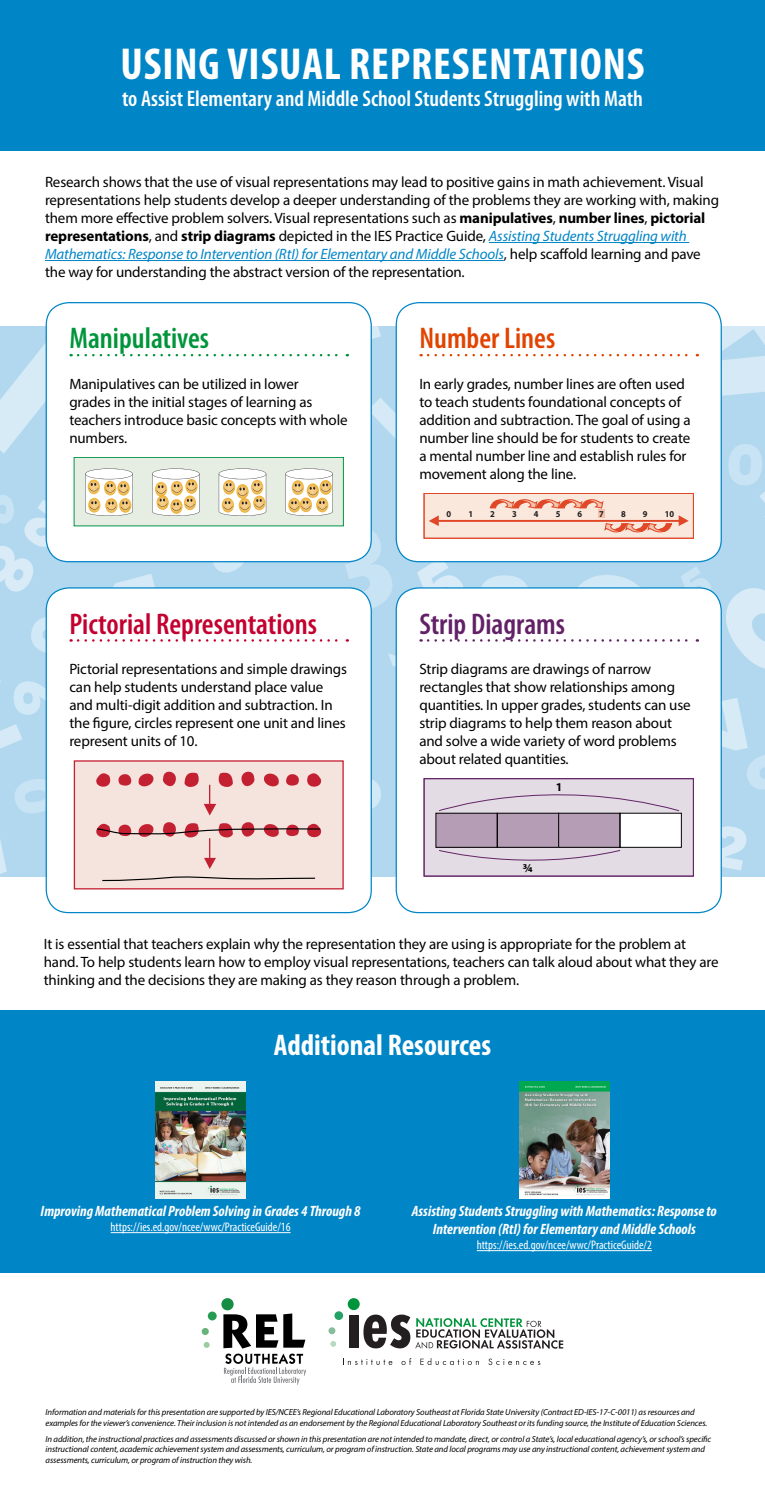
<style>
.page{position:relative;width:765px;height:1508px;background:#fff}
.page>*{position:absolute;margin:0;border:0;box-sizing:border-box;transform-origin:0 0}
.t1{font:700 condensed 45px "Myriad Pro";letter-spacing:.02em;color:#fff}
.t2{font:600 condensed 30px "Myriad Pro";color:#c3002f}
.t3{font:700 condensed 30px "Myriad Pro";color:#fff}
.t4{font:600 condensed 30px "Myriad Pro";color:#00953a}
.t5{font:600 condensed 30px "Myriad Pro";color:#622066}
.t6{font:600 condensed 30px "Myriad Pro";color:#e24301}
.t7{font:600 condensed 22.5px "Myriad Pro";color:#fff}
.t8{font:15px/18px "Myriad Pro";letter-spacing:-.01em;color:#000}
.t9{font:italic 700 condensed 15px/18px "Myriad Pro";color:#fff;text-align:center}
.t10{font:condensed 12.5px "Myriad Pro";color:#fff}
.t11{font:700 11.88px "Myriad Pro";color:#000}
.t12{font:700 9px "Myriad Pro";color:#231f20;scale:.94 1}
.t13{font:italic 8.75px/10.5px "Myriad Pro";letter-spacing:-.01em;color:#000}
.s1{font-weight:700}
.s2{font-style:italic;color:#0085c7}
</style>
<div class="page">
<div style="left:0;top:0;width:765px;height:151px;background:#0085c7"></div>
<hr style="left:489px;top:242px;width:200px;height:1px;background:#0085c7">
<hr style="left:45px;top:260px;width:459px;height:1px;background:#0085c7">
<img style="left:0;top:326px;width:765px;height:550px">
<div style="left:46px;top:303px;width:325px;height:259px;background:#fff;border-radius:22px"></div>
<svg style="left:78px;top:354px;width:270px;height:2px"></svg>
<div style="left:74px;top:457px;width:269px;height:69px;background:#e6ede3"></div>
<div style="left:74px;top:457px;width:270px;height:69px;border:1px solid #039547"></div>
<svg style="left:152px;top:468px;width:48px;height:48px;background:#e9d9b9"></svg>
<svg style="left:219px;top:468px;width:47px;height:48px;background:#ebdaba"></svg>
<svg style="left:285px;top:468px;width:48px;height:48px;background:#e9d9b9"></svg>
<svg style="left:85px;top:468px;width:48px;height:48px;background:#e9d9b9"></svg>
<div style="left:46px;top:302px;width:326px;height:260px;border:1px solid #0085c7;border-radius:22px"></div>
<div style="left:396px;top:303px;width:325px;height:259px;background:#fff;border-radius:22px"></div>
<svg style="left:428px;top:354px;width:270px;height:2px"></svg>
<div style="left:424px;top:493px;width:269px;height:45px;background:#fbe8dd"></div>
<div style="left:599px;top:509px;width:6px;height:9px;background:#f4c2aa"></div>
<hr style="left:438px;top:520px;width:243px;height:2px;background:#e04726">
<svg style="left:429px;top:515px;width:10px;height:11px"></svg>
<svg style="left:679px;top:515px;width:10px;height:11px"></svg>
<svg style="left:490px;top:499px;width:113px;height:9px"></svg>
<svg style="left:605px;top:523px;width:67px;height:10px"></svg>
<div style="left:424px;top:493px;width:270px;height:46px;border:1px solid #e04726"></div>
<div style="left:396px;top:302px;width:326px;height:260px;border:1px solid #0085c7;border-radius:22px"></div>
<div style="left:46px;top:588px;width:325px;height:325px;background:#fff;border-radius:23px"></div>
<svg style="left:78px;top:639px;width:270px;height:3px"></svg>
<div style="left:74px;top:761px;width:269px;height:128px;background:#f5e3dd"></div>
<div style="left:74px;top:760px;width:270px;height:129px;border:1px solid #c32032"></div>
<svg style="left:102px;top:876px;width:214px;height:6px"></svg>
<svg style="left:96px;top:771px;width:226px;height:98px"></svg>
<div style="left:46px;top:587px;width:326px;height:326px;border:1px solid #0085c7;border-radius:23px"></div>
<div style="left:396px;top:588px;width:325px;height:325px;background:#fff;border-radius:23px"></div>
<svg style="left:428px;top:639px;width:270px;height:3px"></svg>
<div style="left:424px;top:779px;width:269px;height:97px;background:#e3dce4"></div>
<div style="left:424px;top:778px;width:270px;height:98px;border:1px solid #622466"></div>
<div style="left:497px;top:813px;width:62px;height:34px;background:#b59db6"></div>
<div style="left:436px;top:813px;width:61px;height:34px;background:#b59db6"></div>
<div style="left:497px;top:813px;width:62px;height:35px;border:1px solid #000"></div>
<div style="left:436px;top:813px;width:62px;height:35px;border:1px solid #000"></div>
<div style="left:620px;top:813px;width:62px;height:34px;background:#fff"></div>
<div style="left:559px;top:813px;width:61px;height:34px;background:#b59db6"></div>
<div style="left:558px;top:813px;width:62px;height:35px;border:1px solid #000"></div>
<div style="left:620px;top:813px;width:62px;height:35px;border:1px solid #000"></div>
<svg style="left:438px;top:778px;width:242px;height:33px"></svg>
<svg style="left:439px;top:850px;width:182px;height:11px"></svg>
<div style="left:396px;top:587px;width:326px;height:326px;border:1px solid #0085c7;border-radius:23px"></div>
<div style="left:0;top:1010px;width:765px;height:263px;background:#0085c7"></div>
<hr style="left:111px;top:1232px;width:180px;height:1px;background:#fff">
<img style="left:156px;top:1081px;width:90px;height:117px">
<hr style="left:477px;top:1250px;width:175px;height:1px;background:#fff">
<img style="left:519px;top:1081px;width:90px;height:117px">
<div style="left:208px;top:1311px;width:9px;height:9px;background:#249d52;border-radius:50%"></div>
<div style="left:202px;top:1328px;width:7px;height:7px;background:#67b47a;border-radius:50%"></div>
<svg style="left:204px;top:1342px;width:6px;height:6px"></svg>
<div style="left:221px;top:1298px;width:13px;height:12px;background:#168d45;border-radius:50%"></div>
<svg style="left:223px;top:1313px;width:83px;height:71px"></svg>
<div style="left:334px;top:1311px;width:9px;height:9px;background:#24a265;border-radius:50%"></div>
<div style="left:328px;top:1327px;width:7px;height:7px;background:#86bd9c;border-radius:50%"></div>
<svg style="left:330px;top:1341px;width:6px;height:6px"></svg>
<div style="left:348px;top:1298px;width:12px;height:12px;background:#00943c;border-radius:50%"></div>
<div style="left:349px;top:1315px;width:10px;height:33px;background:#231f20"></div>
<svg style="left:363px;top:1314px;width:200px;height:35px"></svg>
<svg style="left:343px;top:1359px;width:49px;height:6px"></svg>
<svg style="left:401px;top:1358px;width:10px;height:7px"></svg>
<svg style="left:420px;top:1358px;width:59px;height:7px"></svg>
<svg style="left:488px;top:1358px;width:52px;height:7px"></svg>
<h1 class="t1" style="left:120px;top:36px;width:526px">USING VISUAL REPRESENTATIONS</h1>
<h3 class="t7" style="left:122px;top:84px;width:522px">to Assist Elementary and Middle School Students Struggling with Math</h3>
<p class="t8" style="left:45px;top:173px;width:676px">Research shows that the use of visual representations may lead to positive gains in math achievement. Visual representations help students develop a deeper understanding of the problems they are working with, making them more effective problem solvers. Visual representations such as <span class="s1">manipulatives</span>, <span class="s1">number lines</span>, <span class="s1">pictorial representations</span>, and <span class="s1">strip diagrams</span> depicted in the IES Practice Guide, <span class="s2">Assisting Students Struggling with Mathematics: Response to Intervention (RtI) for Elementary and Middle Schools</span>, help scaffold learning and pave the way for understanding the abstract version of the representation.</p>
<p class="t4" style="left:69px;top:320px;width:141px">Manipulatives</p>
<p class="t8" style="left:69px;top:374px;width:280px">Manipulatives can be utilized in lower<br>grades in the initial stages of learning as teachers introduce basic concepts with whole numbers.</p>
<p class="t2" style="left:69px;top:605px;width:249px">Pictorial Representations</p>
<p class="t8" style="left:69px;top:660px;width:279px">Pictorial representations and simple drawings can help students understand place value and multi-digit addition and subtraction. In the figure, circles represent one unit and lines represent units of 10.</p>
<p class="t6" style="left:419px;top:320px;width:137px">Number Lines</p>
<p class="t8" style="left:419px;top:374px;width:273px">In early grades, number lines are often used to teach students foundational concepts of addition and subtraction. The goal of using a number line should be for students to create a mental number line and establish rules for movement along the line.</p>
<p class="t12" style="left:447px;top:508px;width:7px">0</p>
<p class="t12" style="left:468px;top:508px;width:7px">1</p>
<p class="t12" style="left:490px;top:508px;width:7px">2</p>
<p class="t12" style="left:512px;top:508px;width:7px">3</p>
<p class="t12" style="left:534px;top:508px;width:7px">4</p>
<p class="t12" style="left:556px;top:508px;width:7px">5</p>
<p class="t12" style="left:578px;top:508px;width:7px">6</p>
<p class="t12" style="left:599px;top:508px;width:7px">7</p>
<p class="t12" style="left:621px;top:508px;width:7px">8</p>
<p class="t12" style="left:643px;top:508px;width:7px">9</p>
<p class="t12" style="left:665px;top:508px;width:12px">10</p>
<p class="t5" style="left:419px;top:605px;width:147px">Strip Diagrams</p>
<p class="t8" style="left:419px;top:660px;width:273px">Strip diagrams are drawings of narrow rectangles that show relationships among quantities. In upper grades, students can use strip diagrams to help them reason about and solve a wide variety of word problems about related quantities.</p>
<p class="t11" style="left:556px;top:779px;width:8px">1</p>
<p class="t11" style="left:523px;top:860px;width:11px">¾</p>
<p class="t8" style="left:44px;top:935px;width:676px">It is essential that teachers explain why the representation they are using is appropriate for the problem at hand. To help students learn how to employ visual representations, teachers can talk aloud about what they are thinking and the decisions they are making as they reason through a problem.</p>
<h2 class="t3" style="left:274px;top:1027px;width:219px">Additional Resources</h2>
<p class="t9" style="left:41px;top:1202px;width:321px">Improving Mathematical Problem Solving in Grades 4 Through 8</p>
<p class="t10" style="left:111px;top:1220px;width:181px">https://ies.ed.gov/ncee/wwc/PracticeGuide/16</p>
<p class="t9" style="left:412px;top:1202px;width:306px">Assisting Students Struggling with Mathematics: Response to<br>Intervention (RtI) for Elementary and Middle Schools</p>
<p class="t10" style="left:477px;top:1238px;width:177px">https://ies.ed.gov/ncee/wwc/PracticeGuide/2</p>
<p class="t13" style="left:46px;top:1407px;width:663px">Information and materials for this presentation are supported by IES/NCEE’s Regional Educational Laboratory Southeast at Florida State University (Contract ED-IES-17-C-0011) as resources and examples for the viewer’s convenience. Their inclusion is not intended as an endorsement by the Regional Educational Laboratory Southeast or its funding source, the Institute of Education Sciences.</p>
<p class="t13" style="left:46px;top:1434px;width:667px">In addition, the instructional practices and assessments discussed or shown in this presentation are not intended to mandate, direct, or control a State’s, local educational agency’s, or school’s specific instructional content, academic achievement system and assessments, curriculum, or program of instruction. State and local programs may use any instructional content, achievement system and assessments, curriculum, or program of instruction they wish.</p>
</div>
